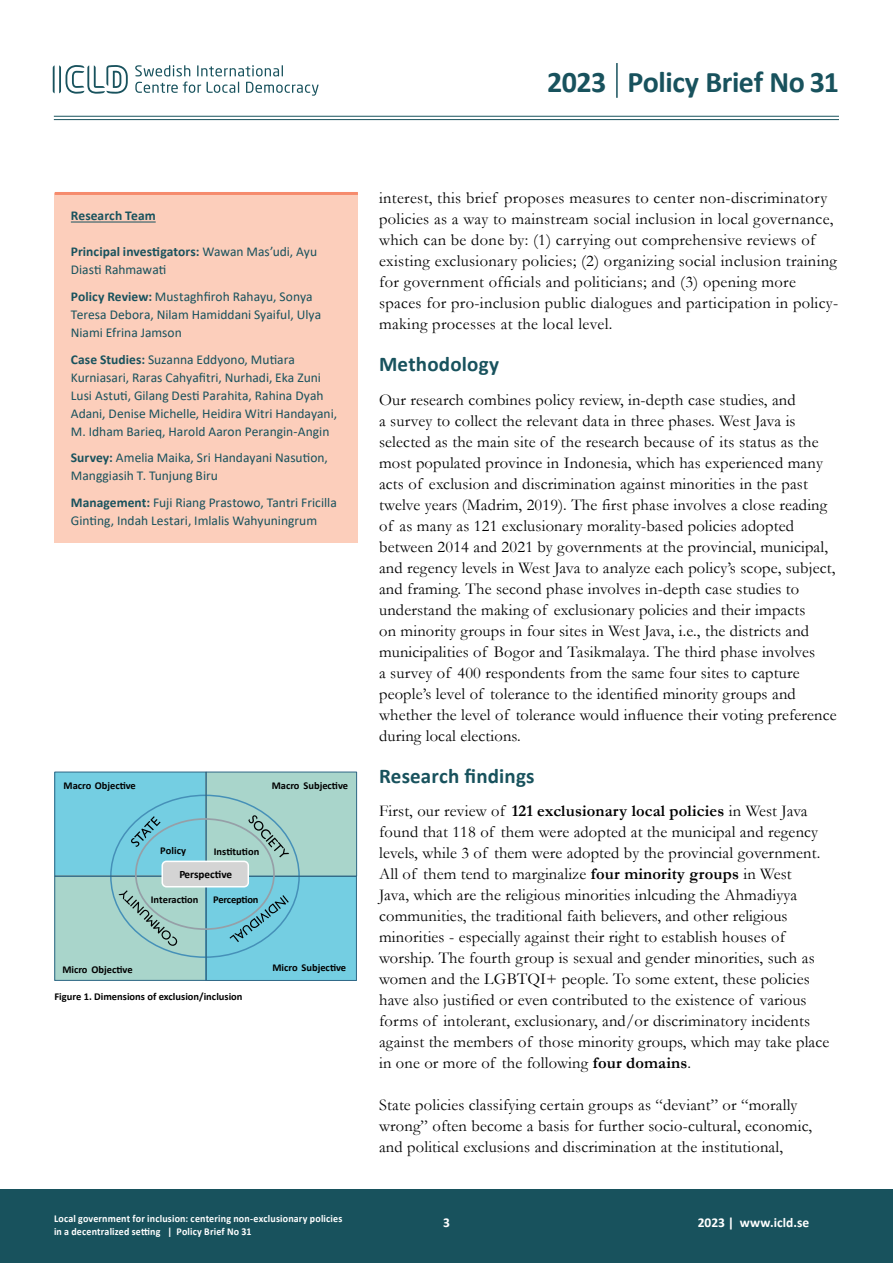
<style>
.page{position:relative;width:893px;height:1263px;background:#fff}
.page>*{position:absolute;margin:0;border:0;box-sizing:border-box;transform-origin:0 0}
.t1{font:700 30px "Calibri";letter-spacing:-.015em;color:#18525d}
.t2{font:700 21px "Calibri";letter-spacing:.01em;color:#18525d}
.t3{font:16.5px/21px "Garamond";letter-spacing:.01em;color:#000}
.t4{font:13.5px/18px "Calibri";color:#18525d}
.t5{font:700 13.5px "Calibri";color:#fff}
.t6{font:700 13.5px "Calibri";color:#18525d}
.t7{font:700 11.25px "Calibri";color:#000}
.t8{font:700 10.5px "Calibri";color:#000}
.t9{font:700 10.5px/12.6px "Calibri";letter-spacing:.02em;color:#fff;scale:.95 1}
.t10{font:700 10.5px "Calibri";letter-spacing:-.02em;color:#000}
.s1{font-weight:700}
</style>
<div class="page">
<svg style="left:53px;top:65px;width:75px;height:29px"></svg>
<svg style="left:246px;top:82px;width:73px;height:14px"></svg>
<svg style="left:207px;top:82px;width:32px;height:11px"></svg>
<svg style="left:197px;top:65px;width:86px;height:11px"></svg>
<svg style="left:135px;top:65px;width:55px;height:11px"></svg>
<svg style="left:135px;top:82px;width:66px;height:11px"></svg>
<hr style="left:54px;top:119px;width:785px;height:1px;background:#18525d">
<hr style="left:54px;top:116px;width:785px;height:1px;background:#18525d">
<div style="left:0;top:1189px;width:893px;height:74px;background:#18525d"></div>
<hr style="left:616px;top:63px;width:2px;height:35px;background:#18525d">
<div style="left:54px;top:772px;width:152px;height:104px;background:#74cee2"></div>
<div style="left:54px;top:876px;width:152px;height:105px;background:#a9d5cb"></div>
<div style="left:206px;top:876px;width:151px;height:105px;background:#74cee2"></div>
<div style="left:206px;top:772px;width:151px;height:104px;background:#a9d5cb"></div>
<div style="left:206px;top:772px;width:151px;height:104px;border:1px solid #306886"></div>
<div style="left:54px;top:876px;width:153px;height:105px;border:1px solid #306886"></div>
<div style="left:206px;top:876px;width:151px;height:105px;border:1px solid #306886"></div>
<div style="left:54px;top:772px;width:152px;height:104px;border:1px solid #306886"></div>
<svg style="left:131px;top:816px;width:30px;height:31px"></svg>
<svg style="left:248px;top:815px;width:41px;height:42px"></svg>
<svg style="left:118px;top:890px;width:59px;height:56px"></svg>
<svg style="left:230px;top:895px;width:59px;height:47px"></svg>
<div style="left:135px;top:818px;width:140px;height:112px;border:2px solid #969fa7;border-radius:50%"></div>
<div style="left:162px;top:861px;width:86px;height:26px;background:#d4d4d4;border-radius:4px"></div>
<div style="left:161px;top:861px;width:88px;height:26px;border:2px solid #fff;border-radius:4px"></div>
<div style="left:55px;top:193px;width:303px;height:349px;background:#fccebb"></div>
<hr style="left:55px;top:192px;width:303px;height:3px;background:#f68b6d">
<hr style="left:71px;top:222px;width:85px;height:1px;background:#18525d">
<p class="t1" style="left:547px;top:60px;width:61px">2023</p>
<p class="t1" style="left:627px;top:60px;width:213px">Policy Brief No 31</p>
<p class="t6" style="left:71px;top:206px;width:86px">Research Team</p>
<p class="t4" style="left:71px;top:243px;width:248px"><span class="s1">Principal investigators:</span> Wawan Mas’udi, Ayu<br>Diasti Rahmawati</p>
<p class="t4" style="left:71px;top:287px;width:252px"><span class="s1">Policy Review:</span> Mustaghfiroh Rahayu, Sonya<br>Teresa Debora, Nilam Hamiddani Syaiful, Ulya<br>Niami Efrina Jamson</p>
<p class="t4" style="left:71px;top:350px;width:268px"><span class="s1">Case Studies:</span> Suzanna Eddyono, Mutiara Kurniasari, Raras Cahyafitri, Nurhadi, Eka Zuni Lusi Astuti, Gilang Desti Parahita, Rahina Dyah Adani, Denise Michelle, Heidira Witri Handayani, M. Idham Barieq, Harold Aaron Perangin-Angin</p>
<p class="t4" style="left:71px;top:448px;width:259px"><span class="s1">Survey:</span> Amelia Maika, Sri Handayani Nasution,<br>Manggiasih T. Tunjung Biru</p>
<p class="t4" style="left:71px;top:493px;width:267px"><span class="s1">Management:</span> Fuji Riang Prastowo, Tantri Fricilla<br>Ginting, Indah Lestari, Imlalis Wahyuningrum</p>
<p class="t8" style="left:64px;top:778px;width:74px">Macro Objective</p>
<p class="t8" style="left:272px;top:778px;width:78px">Macro Subjective</p>
<p class="t8" style="left:160px;top:843px;width:27px">Policy</p>
<p class="t8" style="left:214px;top:843px;width:47px">Institution</p>
<p class="t7" style="left:179px;top:866px;width:54px">Perspective</p>
<p class="t8" style="left:151px;top:892px;width:49px">Interaction</p>
<p class="t10" style="left:213px;top:892px;width:47px">Perception</p>
<p class="t8" style="left:62px;top:962px;width:72px">Micro Objective</p>
<p class="t8" style="left:272px;top:960px;width:75px">Micro Subjective</p>
<p class="t8" style="left:54px;top:989px;width:190px">Figure 1. Dimensions of exclusion/inclusion</p>
<p class="t9" style="left:54px;top:1212px;width:305px">Local government for inclusion: centering non-exclusionary policies in a decentralized setting | Policy Brief No 31</p>
<p class="t3" style="left:379px;top:187px;width:461px">interest, this brief proposes measures to center non-discriminatory policies as a way to mainstream social inclusion in local governance, which can be done by: (1) carrying out comprehensive reviews of existing exclusionary policies; (2) organizing social inclusion training for government officials and politicians; and (3) opening more spaces for pro-inclusion public dialogues and participation in policy&shy;making processes at the local level.</p>
<p class="t2" style="left:379px;top:349px;width:122px">Methodology</p>
<p class="t3" style="left:379px;top:389px;width:459px">Our research combines policy review, in-depth case studies, and<br>a survey to collect the relevant data in three phases. West Java is selected as the main site of the research because of its status as the most populated province in Indonesia, which has experienced many acts of exclusion and discrimination against minorities in the past twelve years (Madrim, 2019). The first phase involves a close reading of as many as 121 exclusionary morality-based policies adopted between 2014 and 2021 by governments at the provincial, municipal, and regency levels in West Java to analyze each policy’s scope, subject, and framing. The second phase involves in-depth case studies to understand the making of exclusionary policies and their impacts<br>on minority groups in four sites in West Java, i.e., the districts and municipalities of Bogor and Tasikmalaya. The third phase involves<br>a survey of 400 respondents from the same four sites to capture people’s level of tolerance to the identified minority groups and whether the level of tolerance would influence their voting preference during local elections.</p>
<p class="t2" style="left:379px;top:761px;width:157px">Research findings</p>
<p class="t3" style="left:379px;top:800px;width:452px">First, our review of <span class="s1">121 exclusionary local policies</span> in West Java found that 118 of them were adopted at the municipal and regency levels, while 3 of them were adopted by the provincial government.<br>All of them tend to marginalize <span class="s1">four minority groups</span> in West<br>Java, which are the religious minorities inlcuding the Ahmadiyya communities, the traditional faith believers, and other religious minorities - especially against their right to establish houses of worship. The fourth group is sexual and gender minorities, such as women and the LGBTQI+ people. To some extent, these policies have also justified or even contributed to the existence of various forms of intolerant, exclusionary, and/or discriminatory incidents against the members of those minority groups, which may take place in one or more of the following <span class="s1">four domains</span>.</p>
<p class="t3" style="left:379px;top:1094px;width:434px">State policies classifying certain groups as “deviant” or “morally wrong” often become a basis for further socio-cultural, economic, and political exclusions and discrimination at the institutional,</p>
<p class="t5" style="left:443px;top:1213px;width:8px">3</p>
<p class="t5" style="left:698px;top:1213px;width:113px">2023 | www.icld.se</p>
</div>
